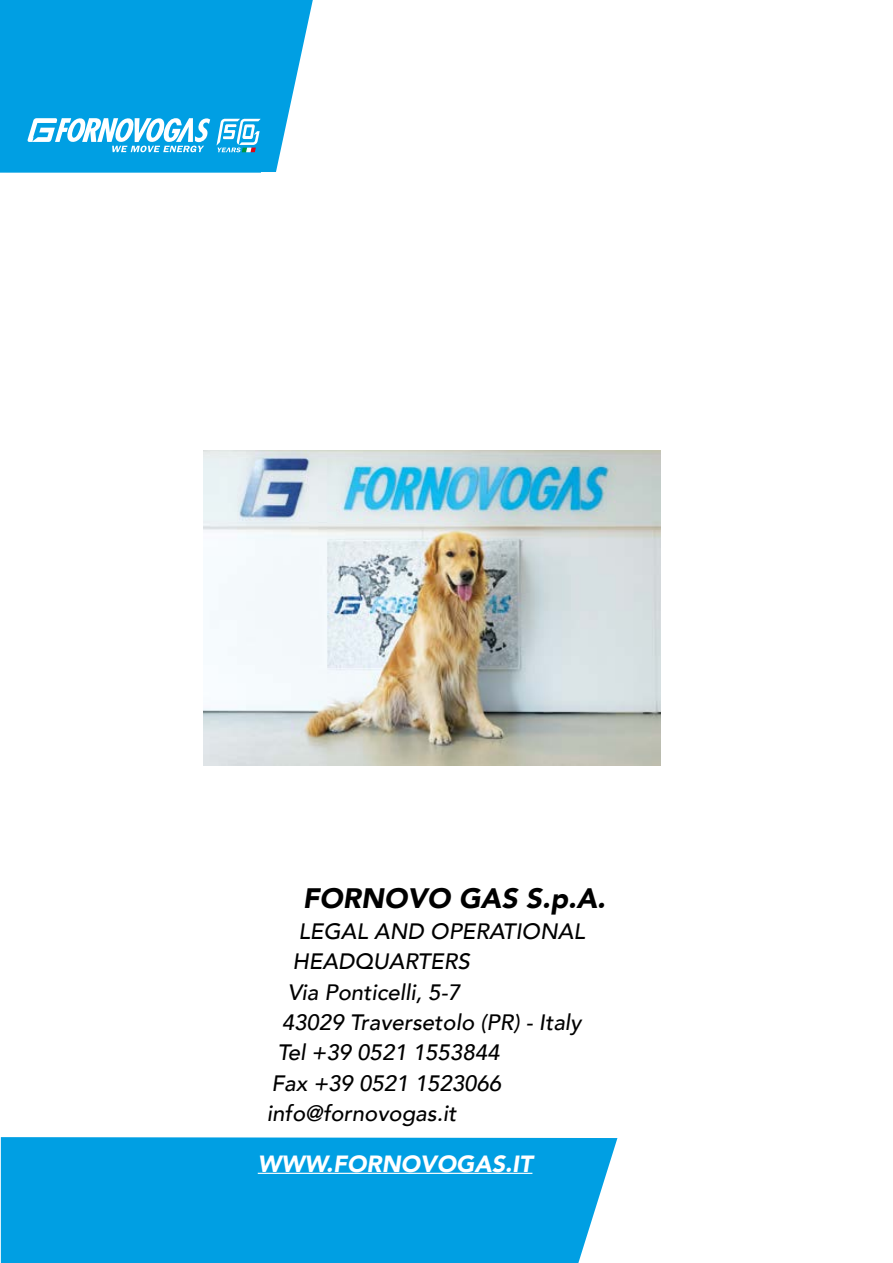
<style>
.page{position:relative;width:893px;height:1263px;background:#fff}
.page>*{position:absolute;margin:0;border:0;box-sizing:border-box;transform-origin:0 0}
.t1{font:italic 900 28.05px "Avenir";color:#000}
.t2{font:italic 900 23.4px "Avenir";color:#fff}
.t3{font:italic 500 22.2px "Avenir";color:#000}
</style>
<div class="page">
<svg style="left:0;top:0;width:261px;height:173px"></svg>
<svg style="left:6px;top:0;width:307px;height:172px;background:#12a5e4"></svg>
<img style="left:203px;top:451px;width:457px;height:314px">
<div style="left:1px;top:1137px;width:616px;height:126px;background:#009fe3"></div>
<svg style="left:27px;top:118px;width:183px;height:34px"></svg>
<svg style="left:216px;top:119px;width:45px;height:33px"></svg>
<hr style="left:258px;top:1173px;width:274px;height:1px;background:#fff">
<p class="t1" style="left:303px;top:875px;width:304px">FORNOVO GAS S.p.A.</p>
<p class="t3" style="left:298px;top:918px;width:288px">LEGAL AND OPERATIONAL</p>
<p class="t3" style="left:292px;top:948px;width:179px">HEADQUARTERS</p>
<p class="t3" style="left:288px;top:979px;width:174px">Via Ponticelli, 5-7</p>
<p class="t3" style="left:282px;top:1009px;width:301px">43029 Traversetolo (PR) - Italy</p>
<p class="t3" style="left:277px;top:1039px;width:224px">Tel +39 0521 1553844</p>
<p class="t3" style="left:271px;top:1070px;width:231px">Fax +39 0521 1523066</p>
<p class="t3" style="left:267px;top:1100px;width:191px">info@fornovogas.it</p>
<p class="t2" style="left:258px;top:1144px;width:276px">WWW.FORNOVOGAS.IT</p>
</div>
